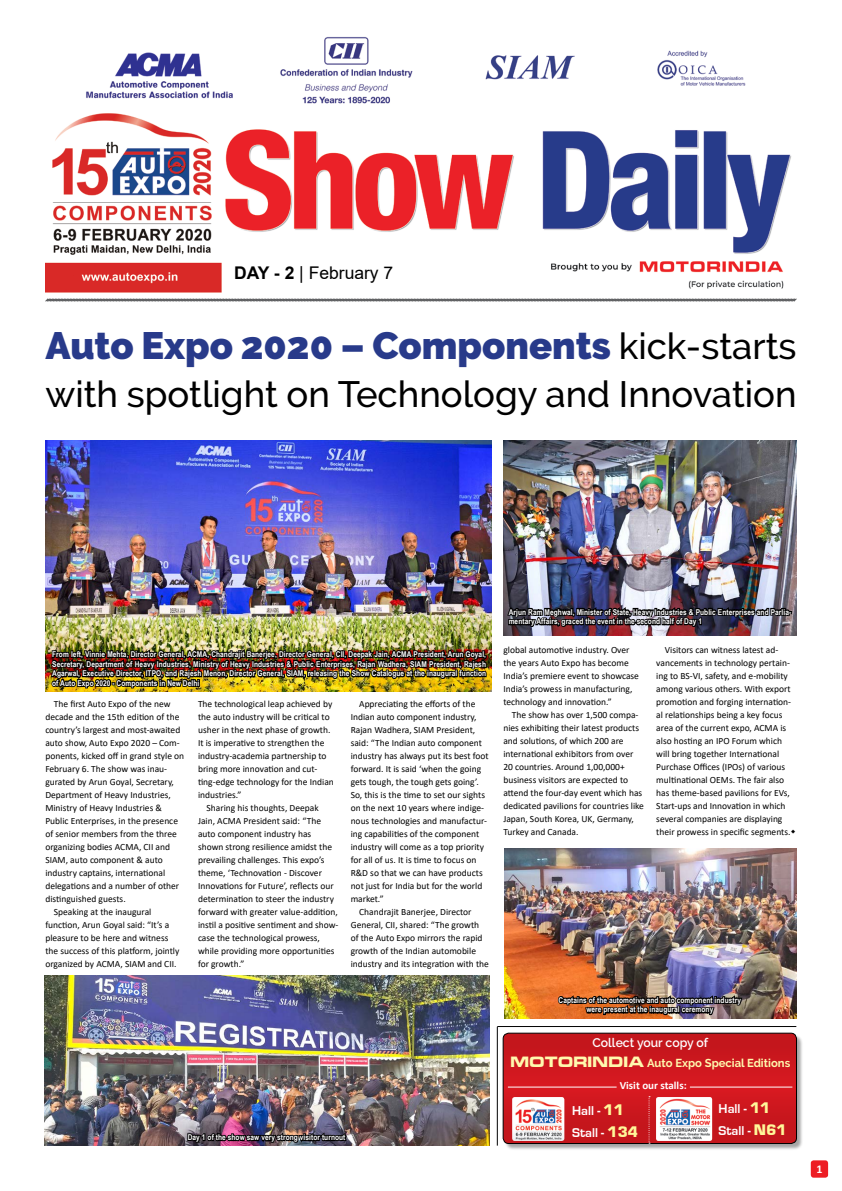
<style>
.page{position:relative;width:842px;height:1191px;background:#fff}
.page>*{position:absolute;margin:0;border:0;box-sizing:border-box;transform-origin:0 0}
.t1{font:900 38px "Raleway";color:#283a8a}
.t2{font:500 36.5px "Raleway";color:#000}
.t3{font:17.5px "Arial";color:#000}
.t4{font:700 13.2px/21.9px "Eurostile";color:#fff}
.t5{font:600 12.5px "Raleway";color:#fff}
.t6{font:700 12px "Calibri";color:#fff}
.t7{font:700 11.5px "Raleway";color:#fff9ae}
.t8{font:700 11px "Calibri";color:#fff}
.t9{font:9.5px/13px "Calibri";color:#000}
.t10{font:700 8px/9.6px "Arial Narrow";letter-spacing:.01em;color:#fff;text-align:justify}
.s1{font-weight:700}
.s2{font-weight:500;font-size:36.5px;color:#000}
.s3{font-family:"Microgramma DEE Bold Exte";font-weight:400;font-size:15.5px}
.s4{font-weight:900;font-size:15.9px;color:#fff799}
</style>
<div class="page">
<div style="left:811px;top:1160px;width:17px;height:17px;background:#ed1d24;border-radius:3px"></div>
<img style="left:45px;top:37px;width:747px;height:256px">
<svg style="left:45px;top:298px;width:752px;height:4px"></svg>
<img style="left:45px;top:440px;width:446px;height:252px">
<img style="left:503px;top:440px;width:293px;height:196px">
<img style="left:49px;top:633px;width:439px;height:59px">
<img style="left:506px;top:590px;width:286px;height:42px">
<div style="left:504px;top:1034px;width:300px;height:116px;background:#000;opacity:.35"></div>
<svg style="left:503px;top:1033px;width:293px;height:110px"></svg>
<hr style="left:508px;top:1086px;width:109px;height:1px;background:#fff">
<img style="left:512px;top:1097px;width:52px;height:44px">
<img style="left:656px;top:1097px;width:56px;height:44px">
<hr style="left:690px;top:1086px;width:102px;height:1px;background:#fff">
<img style="left:504px;top:848px;width:293px;height:170px">
<img style="left:45px;top:975px;width:444px;height:170px">
<hr style="left:497px;top:1026px;width:299px;height:1px;background:#000">
<hr style="left:497px;top:1026px;width:1px;height:119px;background:#000">
<img style="left:186px;top:1128px;width:161px;height:18px">
<img style="left:556px;top:993px;width:188px;height:26px">
<h3 class="t3" style="left:234px;top:261px;width:161px"><span class="s1">DAY - 2</span> | February 7</h3>
<h1 class="t1" style="left:45px;top:323px;width:753px">Auto Expo 2020 – Components <span class="s2">kick-starts</span></h1>
<h2 class="t2" style="left:45px;top:373px;width:753px">with spotlight on Technology and Innovation</h2>
<p class="t10" style="left:52px;top:649px;width:435px">From left, Vinnie Mehta, Director General, ACMA, Chandrajit Banerjee, Director General, CII, Deepak Jain, ACMA President, Arun Goyal, Secretary, Department of Heavy Industries, Ministry of Heavy Industries &amp; Public Enterprises, Rajan Wadhera, SIAM President, Rajesh Agarwal, Executive Director, ITPO, and Rajesh Menon, Director General, SIAM, releasing the Show Catalogue at the inaugural function of Auto Expo 2020 - Components in New Delhi</p>
<p class="t9" style="left:54px;top:697px;width:118px">The first Auto Expo of the new</p>
<p class="t9" style="left:45px;top:710px;width:136px">decade and the 15th edition of the</p>
<p class="t9" style="left:45px;top:723px;width:136px">country’s largest and most-awaited</p>
<p class="t9" style="left:45px;top:736px;width:136px">auto show, Auto Expo 2020 – Com-</p>
<p class="t9" style="left:45px;top:749px;width:140px">ponents, kicked off in grand style on</p>
<p class="t9" style="left:45px;top:762px;width:123px">February 6. The show was inau-</p>
<p class="t9" style="left:45px;top:775px;width:130px">gurated by Arun Goyal, Secretary,</p>
<p class="t9" style="left:45px;top:788px;width:127px">Department of Heavy Industries,</p>
<p class="t9" style="left:45px;top:801px;width:118px">Ministry of Heavy Industries &amp;</p>
<p class="t9" style="left:45px;top:814px;width:134px">Public Enterprises, in the presence</p>
<p class="t9" style="left:45px;top:827px;width:133px">of senior members from the three</p>
<p class="t9" style="left:45px;top:840px;width:126px">organizing bodies ACMA, CII and</p>
<p class="t9" style="left:45px;top:853px;width:119px">SIAM, auto component &amp; auto</p>
<p class="t9" style="left:45px;top:866px;width:121px">industry captains, international</p>
<p class="t9" style="left:45px;top:879px;width:135px">delegations and a number of other</p>
<p class="t9" style="left:45px;top:892px;width:82px">distinguished guests.</p>
<p class="t9" style="left:54px;top:905px;width:99px">Speaking at the inaugural</p>
<p class="t9" style="left:45px;top:918px;width:125px">function, Arun Goyal said: “It’s a</p>
<p class="t9" style="left:45px;top:931px;width:125px">pleasure to be here and witness</p>
<p class="t9" style="left:45px;top:944px;width:136px">the success of this platform, jointly</p>
<p class="t9" style="left:45px;top:957px;width:133px">organized by ACMA, SIAM and CII.</p>
<p class="t9" style="left:198px;top:697px;width:136px">The technological leap achieved by</p>
<p class="t9" style="left:198px;top:710px;width:133px">the auto industry will be critical to</p>
<p class="t9" style="left:198px;top:723px;width:134px">usher in the next phase of growth.</p>
<p class="t9" style="left:198px;top:736px;width:128px">It is imperative to strengthen the</p>
<p class="t9" style="left:198px;top:749px;width:130px">industry-academia partnership to</p>
<p class="t9" style="left:198px;top:762px;width:121px">bring more innovation and cut-</p>
<p class="t9" style="left:198px;top:775px;width:137px">ting-edge technology for the Indian</p>
<p class="t9" style="left:198px;top:788px;width:45px">industries.”</p>
<p class="t9" style="left:206px;top:801px;width:114px">Sharing his thoughts, Deepak</p>
<p class="t9" style="left:198px;top:814px;width:125px">Jain, ACMA President said: “The</p>
<p class="t9" style="left:198px;top:827px;width:115px">auto component industry has</p>
<p class="t9" style="left:198px;top:840px;width:136px">shown strong resilience amidst the</p>
<p class="t9" style="left:198px;top:853px;width:128px">prevailing challenges. This expo’s</p>
<p class="t9" style="left:198px;top:866px;width:126px">theme, ‘Technovation - Discover</p>
<p class="t9" style="left:198px;top:879px;width:137px">Innovations for Future’, reflects our</p>
<p class="t9" style="left:198px;top:892px;width:137px">determination to steer the industry</p>
<p class="t9" style="left:198px;top:905px;width:141px">forward with greater value-addition,</p>
<p class="t9" style="left:198px;top:918px;width:142px">instil a positive sentiment and show-</p>
<p class="t9" style="left:198px;top:931px;width:123px">case the technological prowess,</p>
<p class="t9" style="left:198px;top:944px;width:138px">while providing more opportunities</p>
<p class="t9" style="left:198px;top:957px;width:48px">for growth.”</p>
<p class="t9" style="left:359px;top:697px;width:118px">Appreciating the efforts of the</p>
<p class="t9" style="left:351px;top:710px;width:127px">Indian auto component industry,</p>
<p class="t9" style="left:351px;top:723px;width:126px">Rajan Wadhera, SIAM President,</p>
<p class="t9" style="left:351px;top:736px;width:133px">said: “The Indian auto component</p>
<p class="t9" style="left:351px;top:749px;width:140px">industry has always put its best foot</p>
<p class="t9" style="left:351px;top:762px;width:132px">forward. It is said ‘when the going</p>
<p class="t9" style="left:351px;top:775px;width:130px">gets tough, the tough gets going’.</p>
<p class="t9" style="left:351px;top:788px;width:136px">So, this is the time to set our sights</p>
<p class="t9" style="left:351px;top:801px;width:135px">on the next 10 years where indige-</p>
<p class="t9" style="left:351px;top:814px;width:138px">nous technologies and manufactur-</p>
<p class="t9" style="left:351px;top:827px;width:130px">ing capabilities of the component</p>
<p class="t9" style="left:351px;top:840px;width:135px">industry will come as a top priority</p>
<p class="t9" style="left:351px;top:853px;width:127px">for all of us. It is time to focus on</p>
<p class="t9" style="left:351px;top:866px;width:134px">R&amp;D so that we can have products</p>
<p class="t9" style="left:351px;top:879px;width:133px">not just for India but for the world</p>
<p class="t9" style="left:351px;top:892px;width:34px">market.”</p>
<p class="t9" style="left:359px;top:905px;width:114px">Chandrajit Banerjee, Director</p>
<p class="t9" style="left:351px;top:918px;width:130px">General, CII, shared: “The growth</p>
<p class="t9" style="left:351px;top:931px;width:133px">of the Auto Expo mirrors the rapid</p>
<p class="t9" style="left:351px;top:944px;width:127px">growth of the Indian automobile</p>
<p class="t9" style="left:351px;top:957px;width:140px">industry and its integration with the</p>
<p class="t10" style="left:188px;top:1132px;width:159px">Day 1 of the show saw very strong visitor turnout</p>
<p class="t10" style="left:509px;top:606px;width:284px">Arjun Ram Meghwal, Minister of State, Heavy Industries &amp; Public Enterprises and Parlia&shy;mentary Affairs, graced the event in the second half of Day 1</p>
<p class="t9" style="left:503px;top:643px;width:137px">global automotive industry. Over the years Auto Expo has become<br>India’s premiere event to showcase<br>India’s prowess in manufacturing, technology and innovation.”</p>
<p class="t9" style="left:503px;top:708px;width:142px;text-indent:9px">The show has over 1,500 compa&shy;nies exhibiting their latest products and solutions, of which 200 are international exhibitors from over<br>20 countries. Around 1,00,000+ business visitors are expected to attend the four-day event which has dedicated pavilions for countries like<br>Japan, South Korea, UK, Germany,<br>Turkey and Canada.</p>
<p class="t9" style="left:656px;top:643px;width:136px;text-indent:9px">Visitors can witness latest ad&shy;vancements in technology pertain&shy;ing to BS-VI, safety, and e-mobility among various others. With export promotion and forging internation&shy;al relationships being a key focus area of the current expo, ACMA is also hosting an IPO Forum which will bring together International Purchase Offices (IPOs) of various multinational OEMs. The fair also has theme-based pavilions for EVs, Start-ups and Innovation in which several companies are displaying their prowess in specific segments.</p>
<p class="t10" style="left:559px;top:994px;width:184px;text-align:center">Captains of the automotive and auto component industry were present at the inaugural ceremony</p>
<h3 class="t5" style="left:592px;top:1035px;width:117px">Collect your copy of</h3>
<p class="t7" style="left:510px;top:1056px;width:281px"><span class="s3">MOTORINDIA</span> Auto Expo Special Editions</p>
<h3 class="t4" style="left:572px;top:1099px;width:67px">Hall - <span class="s4">11<br></span>Stall - <span class="s4">134</span></h3>
<h3 class="t4" style="left:719px;top:1097px;width:69px">Hall - <span class="s4">11<br></span>Stall - <span class="s4">N61</span></h3>
<p class="t8" style="left:620px;top:1077px;width:69px">Visit our stalls:</p>
<p class="t6" style="left:816px;top:1160px;width:8px">1</p>
</div>
